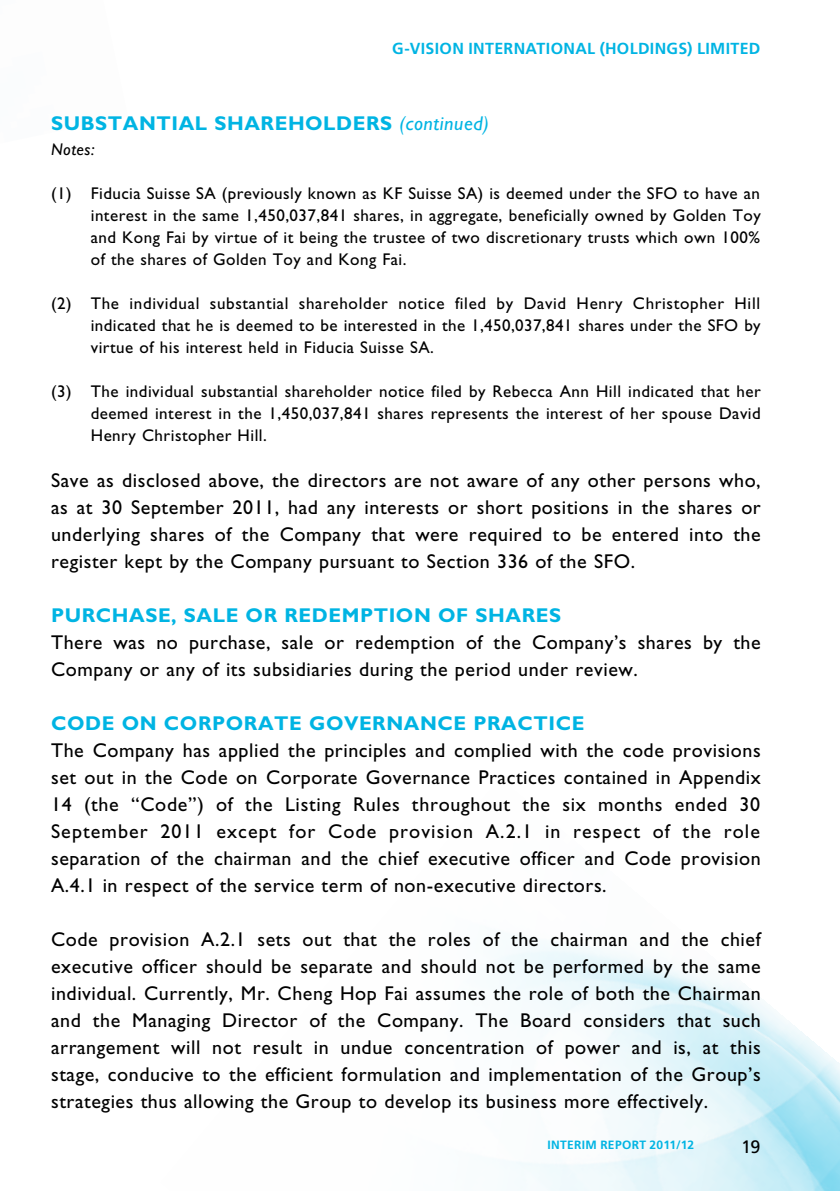
<style>
.page{position:relative;width:840px;height:1191px;background:#fff}
.page>*{position:absolute;margin:0;border:0;box-sizing:border-box;transform-origin:0 0}
.t1{font:20px/27px "Gill Sans Std";letter-spacing:.03em;color:#000;text-align:justify}
.t2{font:700 20px "Gill Sans Std";letter-spacing:.03em;color:#00b4e3}
.t3{font:18px "Frutiger LT Std";color:#000}
.t4{font:17px/22px "Gill Sans Std";letter-spacing:.03em;color:#000;text-align:justify}
.t5{font:italic 17px "Gill Sans Std";letter-spacing:.03em;color:#000}
.t6{font:700 16px "Frutiger LT Std";letter-spacing:.02em;color:#00b4e3}
.t7{font:700 12px "Frutiger LT Std";letter-spacing:.03em;color:#00b4e3}
.s1{font-weight:400;font-style:italic}
</style>
<div class="page">
<p class="t6" style="left:392px;top:39px;width:369px">G-VISION INTERNATIONAL (HOLDINGS) LIMITED</p>
<p class="t2" style="left:51px;top:111px;width:439px">SUBSTANTIAL SHAREHOLDERS <span class="s1">(continued)</span></p>
<p class="t5" style="left:51px;top:139px;width:45px">Notes:</p>
<p class="t4" style="left:91px;top:182px;width:671px;text-indent:-40px">(1) Fiducia Suisse SA (previously known as KF Suisse SA) is deemed under the SFO to have an interest in the same 1,450,037,841 shares, in aggregate, beneficially owned by Golden Toy and Kong Fai by virtue of it being the trustee of two discretionary trusts which own 100% of the shares of Golden Toy and Kong Fai.</p>
<p class="t4" style="left:91px;top:292px;width:671px;text-indent:-40px">(2) The individual substantial shareholder notice filed by David Henry Christopher Hill indicated that he is deemed to be interested in the 1,450,037,841 shares under the SFO by virtue of his interest held in Fiducia Suisse SA.</p>
<p class="t4" style="left:91px;top:380px;width:671px;text-indent:-40px">(3) The individual substantial shareholder notice filed by Rebecca Ann Hill indicated that her deemed interest in the 1,450,037,841 shares represents the interest of her spouse David Henry Christopher Hill.</p>
<p class="t1" style="left:51px;top:467px;width:711px">Save as disclosed above, the directors are not aware of any other persons who, as at 30 September 2011, had any interests or short positions in the shares or underlying shares of the Company that were required to be entered into the register kept by the Company pursuant to Section 336 of the SFO.</p>
<p class="t2" style="left:51px;top:603px;width:511px">PURCHASE, SALE OR REDEMPTION OF SHARES</p>
<p class="t1" style="left:51px;top:629px;width:710px">There was no purchase, sale or redemption of the Company’s shares by the<br>Company or any of its subsidiaries during the period under review.</p>
<p class="t2" style="left:51px;top:711px;width:534px">CODE ON CORPORATE GOVERNANCE PRACTICE</p>
<p class="t1" style="left:51px;top:737px;width:710px">The Company has applied the principles and complied with the code provisions set out in the Code on Corporate Governance Practices contained in Appendix 14 (the “Code”) of the Listing Rules throughout the six months ended 30<br>September 2011 except for Code provision A.2.1 in respect of the role separation of the chairman and the chief executive officer and Code provision A.4.1 in respect of the service term of non-executive directors.</p>
<p class="t1" style="left:51px;top:926px;width:711px">Code provision A.2.1 sets out that the roles of the chairman and the chief executive officer should be separate and should not be performed by the same individual. Currently, Mr. Cheng Hop Fai assumes the role of both the Chairman and the Managing Director of the Company. The Board considers that such arrangement will not result in undue concentration of power and is, at this stage, conducive to the efficient formulation and implementation of the Group’s strategies thus allowing the Group to develop its business more effectively.</p>
<p class="t7" style="left:547px;top:1137px;width:148px">INTERIM REPORT 2011/12</p>
<p class="t3" style="left:740px;top:1136px;width:21px">19</p>
</div>
